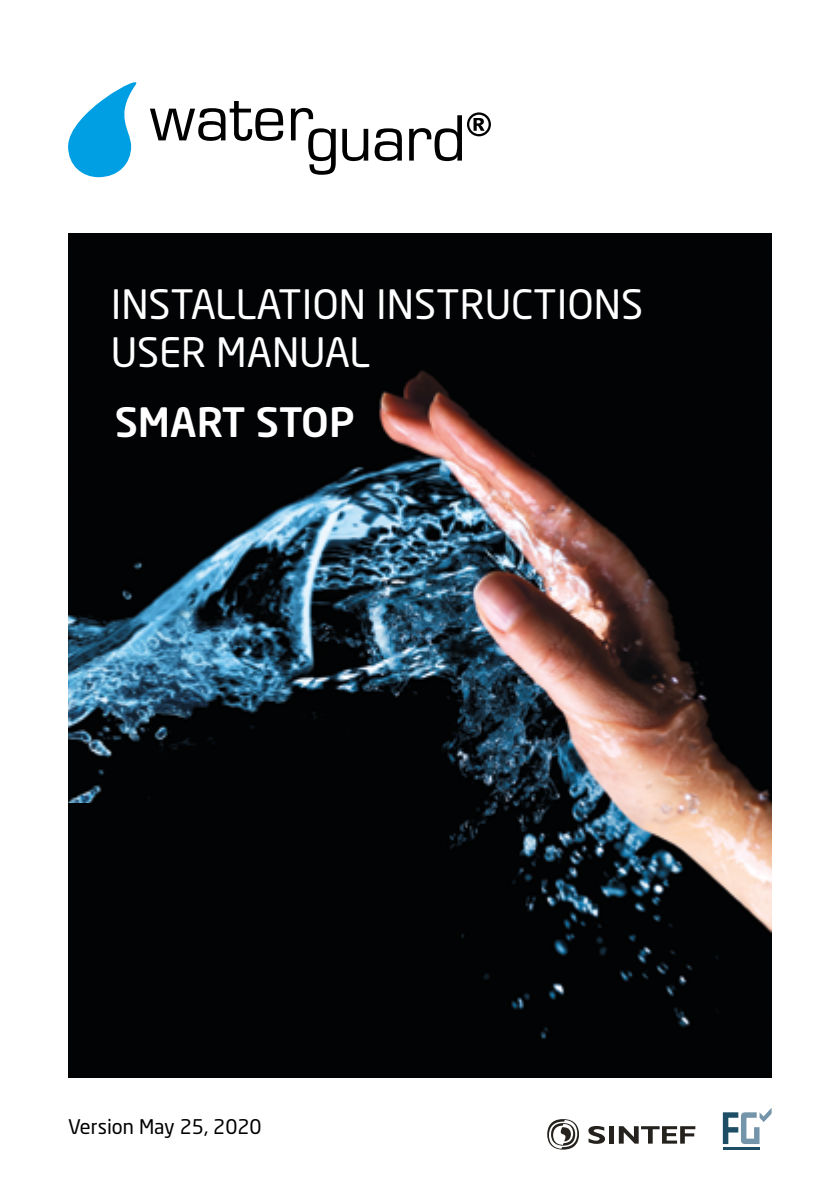
<style>
.page{position:relative;width:840px;height:1191px;background:#fff}
.page>*{position:absolute;margin:0;border:0;box-sizing:border-box;transform-origin:0 0}
.t1{font:40px/48px "Neo Sans Std";color:#fff}
.t2{font:500 40px "Neo Sans Std";color:#fff}
.t3{font:20px "Neo Sans Std";color:#000}
</style>
<div class="page">
<img style="left:68px;top:234px;width:703px;height:843px">
<div style="left:68px;top:803px;width:361px;height:274px;background:#020304"></div>
<svg style="left:68px;top:82px;width:215px;height:95px"></svg>
<svg style="left:291px;top:108px;width:44px;height:67px"></svg>
<svg style="left:342px;top:129px;width:26px;height:32px"></svg>
<svg style="left:374px;top:128px;width:27px;height:33px"></svg>
<svg style="left:409px;top:112px;width:81px;height:49px"></svg>
<svg style="left:722px;top:1108px;width:49px;height:36px"></svg>
<hr style="left:722px;top:1147px;width:37px;height:2px;background:#1d4e66">
<svg style="left:588px;top:1126px;width:16px;height:17px"></svg>
<hr style="left:609px;top:1126px;width:4px;height:17px;background:#25221e">
<svg style="left:547px;top:1119px;width:31px;height:30px"></svg>
<svg style="left:618px;top:1126px;width:77px;height:17px"></svg>
<p class="t1" style="left:111px;top:280px;width:533px">INSTALLATION INSTRUCTIONS<br>USER MANUAL</p>
<p class="t2" style="left:115px;top:397px;width:241px">SMART STOP</p>
<p class="t3" style="left:68px;top:1114px;width:195px">Version May 25, 2020</p>
</div>
